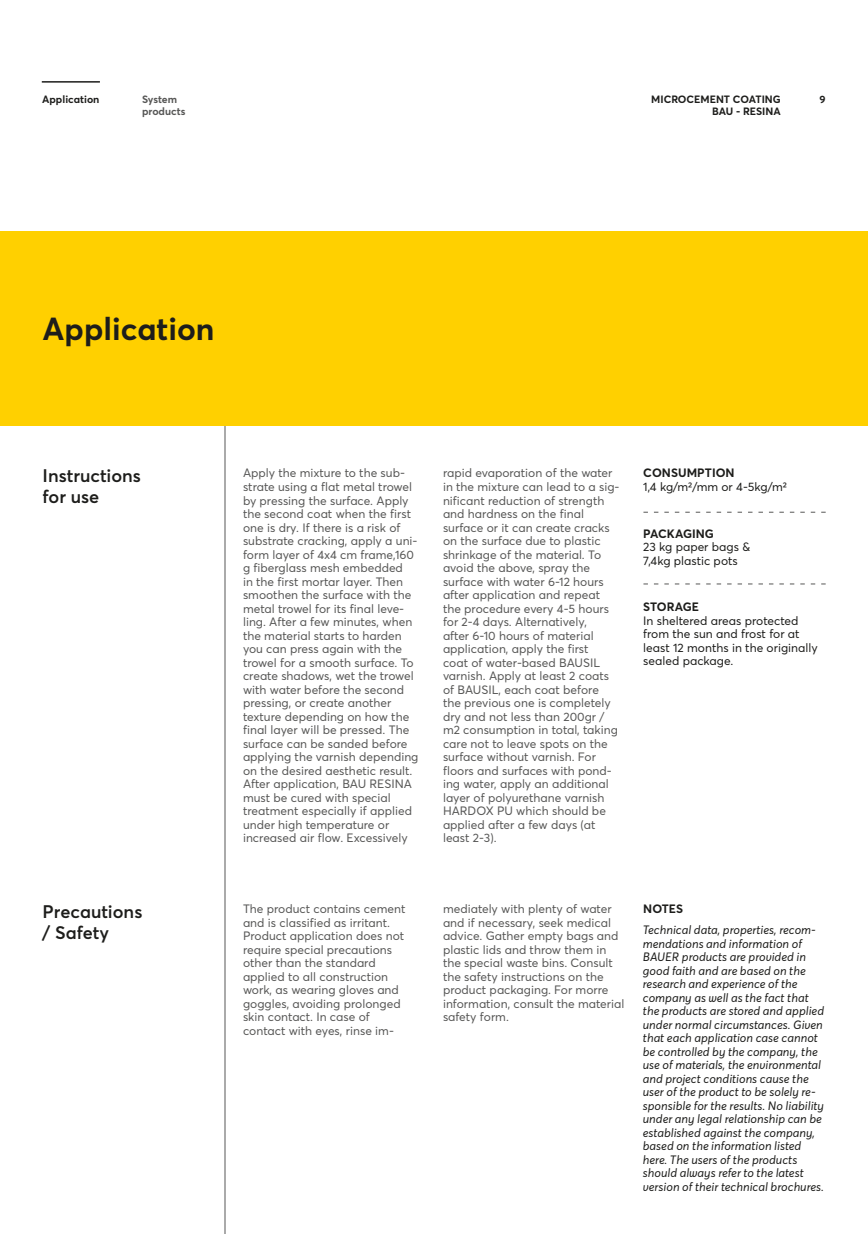
<style>
.page{position:relative;width:868px;height:1234px;background:#fff}
.page>*{position:absolute;margin:0;border:0;box-sizing:border-box;transform-origin:0 0}
.t1{font:700 31.5px "Averta";color:#1d1d1b}
.t2{font:600 18px/21px "Averta";color:#1d1d1b}
.t3{font:12px/13.5px "Averta";color:#575756}
.t4{font:italic 12px/13.5px "Averta";color:#1d1d1b}
.t5{font:12px/13.5px "Averta";color:#1d1d1b}
.t6{font:700 12px "Averta";letter-spacing:.005em;color:#1d1d1b}
.t7{font:700 10.5px/12px "Averta";color:#1d1d1b;text-align:right}
.t8{font:700 10.5px "Averta";color:#575756}
</style>
<div class="page">
<hr style="left:224px;top:405px;width:1px;height:828px;background:#575756">
<div style="left:0;top:230px;width:867px;height:195px;background:#ffd000"></div>
<svg style="left:643px;top:511px;width:182px;height:1px"></svg>
<svg style="left:643px;top:583px;width:182px;height:1px"></svg>
<hr style="left:42px;top:81px;width:58px;height:2px;background:#1d1d1b">
<p class="t7" style="left:42px;top:93px;width:59px">Application</p>
<p class="t8" style="left:142px;top:92px;width:37px">System</p>
<p class="t7" style="left:819px;top:93px;width:8px">9</p>
<p class="t8" style="left:142px;top:104px;width:45px">products</p>
<p class="t7" style="left:651px;top:93px;width:131px">MICROCEMENT COATING<br>BAU - RESINA</p>
<h1 class="t1" style="left:43px;top:309px;width:173px">Application</h1>
<h2 class="t2" style="left:43px;top:465px;width:100px">Instructions for use</h2>
<p class="t3" style="left:243px;top:466px;width:177px">Apply the mixture to the sub&shy;strate using a flat metal trowel by pressing the surface. Apply the second coat when the first one is dry. If there is a risk of substrate cracking, apply a uni&shy;form layer of 4x4 cm frame,160 g fiberglass mesh embedded<br>in the first mortar layer. Then smoothen the surface with the metal trowel for its final leve&shy;ling. After a few minutes, when the material starts to harden you can press again with the trowel for a smooth surface. To create shadows, wet the trowel with water before the second pressing, or create another texture depending on how the final layer will be pressed. The surface can be sanded before applying the varnish depending on the desired aesthetic result.<br>After application, BAU RESINA must be cured with special treatment especially if applied under high temperature or increased air flow. Excessively</p>
<p class="t3" style="left:443px;top:466px;width:178px">rapid evaporation of the water in the mixture can lead to a sig&shy;nificant reduction of strength and hardness on the final surface or it can create cracks on the surface due to plastic shrinkage of the material. To avoid the above, spray the surface with water 6-12 hours after application and repeat the procedure every 4-5 hours for 2-4 days. Alternatively,<br>after 6-10 hours of material application, apply the first<br>coat of water-based BAUSIL varnish. Apply at least 2 coats of BAUSIL, each coat before the previous one is completely dry and not less than 200gr / m2 consumption in total, taking care not to leave spots on the surface without varnish. For floors and surfaces with pond&shy;ing water, apply an additional layer of polyurethane varnish<br>HARDOX PU which should be applied after a few days (at least 2-3).</p>
<p class="t6" style="left:643px;top:465px;width:93px">CONSUMPTION</p>
<p class="t5" style="left:643px;top:480px;width:145px">1,4 kg/m2/mm or 4-5kg/m2</p>
<p class="t6" style="left:643px;top:525px;width:72px">PACKAGING</p>
<p class="t5" style="left:643px;top:540px;width:108px">23 kg paper bags &amp;<br>7,4kg plastic pots</p>
<p class="t6" style="left:643px;top:599px;width:57px">STORAGE</p>
<p class="t5" style="left:643px;top:613px;width:176px">In sheltered areas protected from the sun and frost for at least 12 months in the originally sealed package.</p>
<p class="t3" style="left:243px;top:901px;width:164px">The product contains cement and is classified as irritant.<br>Product application does not require special precautions other than the standard applied to all construction work, as wearing gloves and goggles, avoiding prolonged skin contact. In case of contact with eyes, rinse im-</p>
<p class="t3" style="left:443px;top:901px;width:183px">mediately with plenty of water and if necessary, seek medical advice. Gather empty bags and plastic lids and throw them in the special waste bins. Consult the safety instructions on the product packaging. For morre information, consult the material safety form.</p>
<h2 class="t2" style="left:43px;top:900px;width:101px">Precautions</h2>
<p class="t6" style="left:643px;top:901px;width:41px">NOTES</p>
<h2 class="t2" style="left:43px;top:921px;width:68px">/ Safety</h2>
<p class="t4" style="left:642px;top:923px;width:183px">Technical data, properties, recom&shy;mendations and information of BAUER products are provided in good faith and are based on the research and experience of the company as well as the fact that the products are stored and applied under normal circumstances. Given that each application case cannot be controlled by the company, the use of materials, the environmental and project conditions cause the user of the product to be solely re&shy;sponsible for the results. No liability under any legal relationship can be established against the company, based on the information listed here. The users of the products should always refer to the latest version of their technical brochures.</p>
</div>
